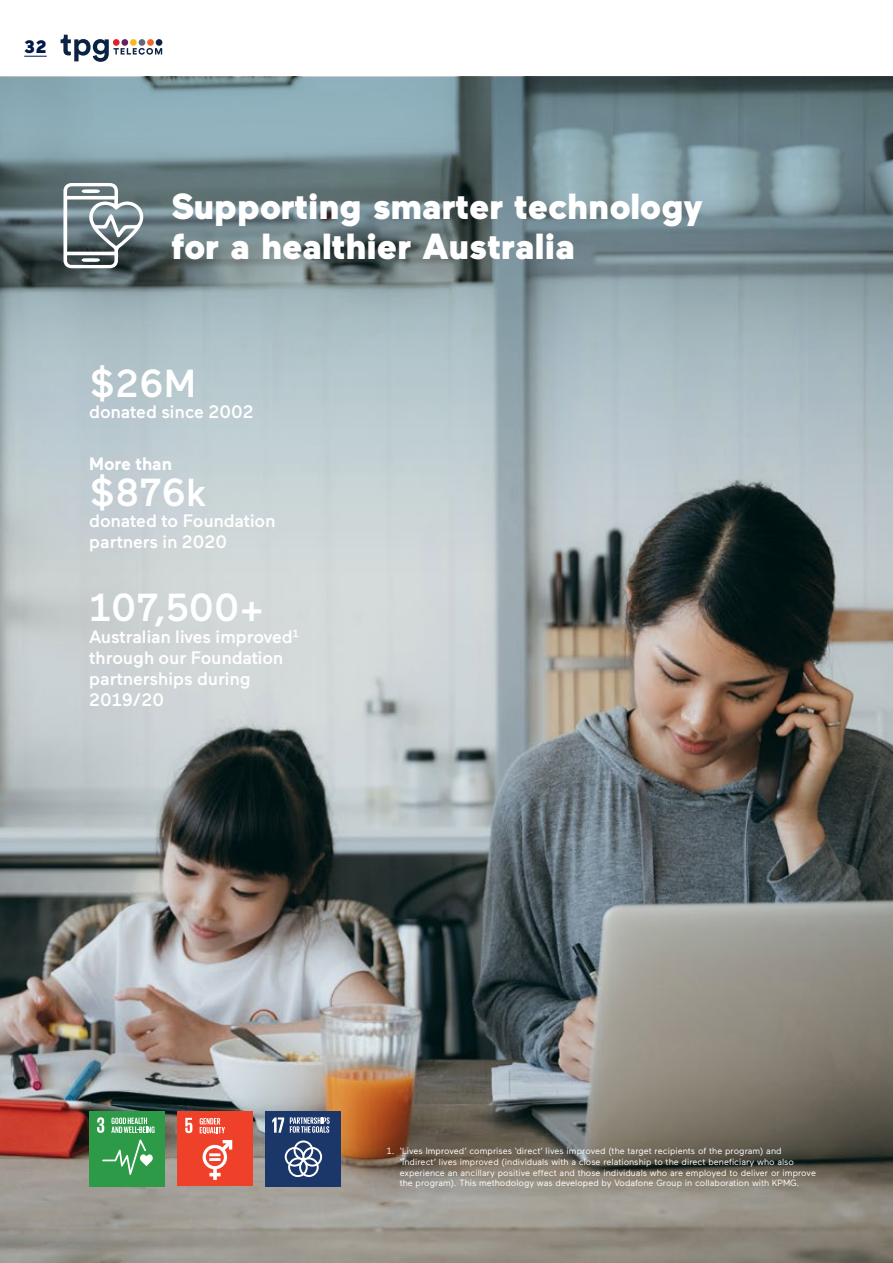
<style>
.page{position:relative;width:893px;height:1263px;background:#fff}
.page>*{position:absolute;margin:0;border:0;box-sizing:border-box;transform-origin:0 0}
.t1{font:500 39px "Maax";color:#fff}
.t2{font:900 36.15px/39.9px "Maax";color:#fff}
.t3{font:500 18px/21px "Maax";color:#fff}
.t4{font:700 18px "Maax";letter-spacing:-.01em;color:#fff}
.t5{font:900 18px "Maax";color:#001b49}
.t6{font:9px/10.8px "Maax";color:#fff}
</style>
<div class="page">
<img style="left:0;top:687px;width:893px;height:576px">
<svg style="left:0;top:77px;width:893px;height:610px;background:#96a5a9"></svg>
<div style="left:89px;top:1111px;width:76px;height:75px;background:#2d9a47"></div>
<svg style="left:102px;top:1139px;width:51px;height:36px"></svg>
<svg style="left:97px;top:1117px;width:7px;height:16px"></svg>
<svg style="left:111px;top:1117px;width:44px;height:16px"></svg>
<div style="left:177px;top:1111px;width:76px;height:75px;background:#ef412a"></div>
<svg style="left:203px;top:1140px;width:29px;height:40px"></svg>
<svg style="left:185px;top:1118px;width:7px;height:15px"></svg>
<svg style="left:200px;top:1118px;width:25px;height:16px"></svg>
<div style="left:265px;top:1111px;width:76px;height:75px;background:#1b3668"></div>
<svg style="left:285px;top:1140px;width:37px;height:37px"></svg>
<svg style="left:272px;top:1117px;width:12px;height:16px"></svg>
<svg style="left:290px;top:1117px;width:40px;height:16px"></svg>
<svg style="left:63px;top:183px;width:82px;height:85px"></svg>
<svg style="left:24px;top:56px;width:23px;height:1px"></svg>
<svg style="left:61px;top:35px;width:101px;height:27px"></svg>
<div style="left:113px;top:39px;width:7px;height:7px;background:#e41e26;border-radius:50%"></div>
<div style="left:139px;top:39px;width:6px;height:7px;background:#676578;border-radius:50%"></div>
<div style="left:147px;top:39px;width:7px;height:7px;background:#f16623;border-radius:50%"></div>
<div style="left:130px;top:39px;width:7px;height:7px;background:#f8bb16;border-radius:50%"></div>
<div style="left:121px;top:39px;width:7px;height:7px;background:#642265;border-radius:50%"></div>
<div style="left:156px;top:39px;width:6px;height:7px;background:#0a2343;border-radius:50%"></div>
<h3 class="t5" style="left:24px;top:37px;width:24px">32</h3>
<h2 class="t2" style="left:172px;top:187px;width:532px">Supporting smarter technology for a healthier Australia</h2>
<h1 class="t1" style="left:89px;top:363px;width:109px">$26M</h1>
<h3 class="t3" style="left:89px;top:402px;width:166px">donated since 2002</h3>
<h3 class="t4" style="left:89px;top:454px;width:84px">More than</h3>
<h1 class="t1" style="left:89px;top:471px;width:120px">$876k</h1>
<h3 class="t3" style="left:89px;top:510px;width:188px">donated to Foundation partners in 2020</h3>
<h1 class="t1" style="left:89px;top:587px;width:177px">107,500+</h1>
<h3 class="t3" style="left:89px;top:626px;width:211px">Australian lives improved<sup>1 </sup>through our Foundation partnerships during<br>2019/20</h3>
<p class="t6" style="left:400px;top:1146px;width:418px;text-indent:-13px">1. ‘Lives Improved’ comprises ‘direct’ lives improved (the target recipients of the program) and ‘indirect’ lives improved (individuals with a close relationship to the direct beneficiary who also experience an ancillary positive effect and those individuals who are employed to deliver or improve the program). This methodology was developed by Vodafone Group in collaboration with KPMG.</p>
</div>
